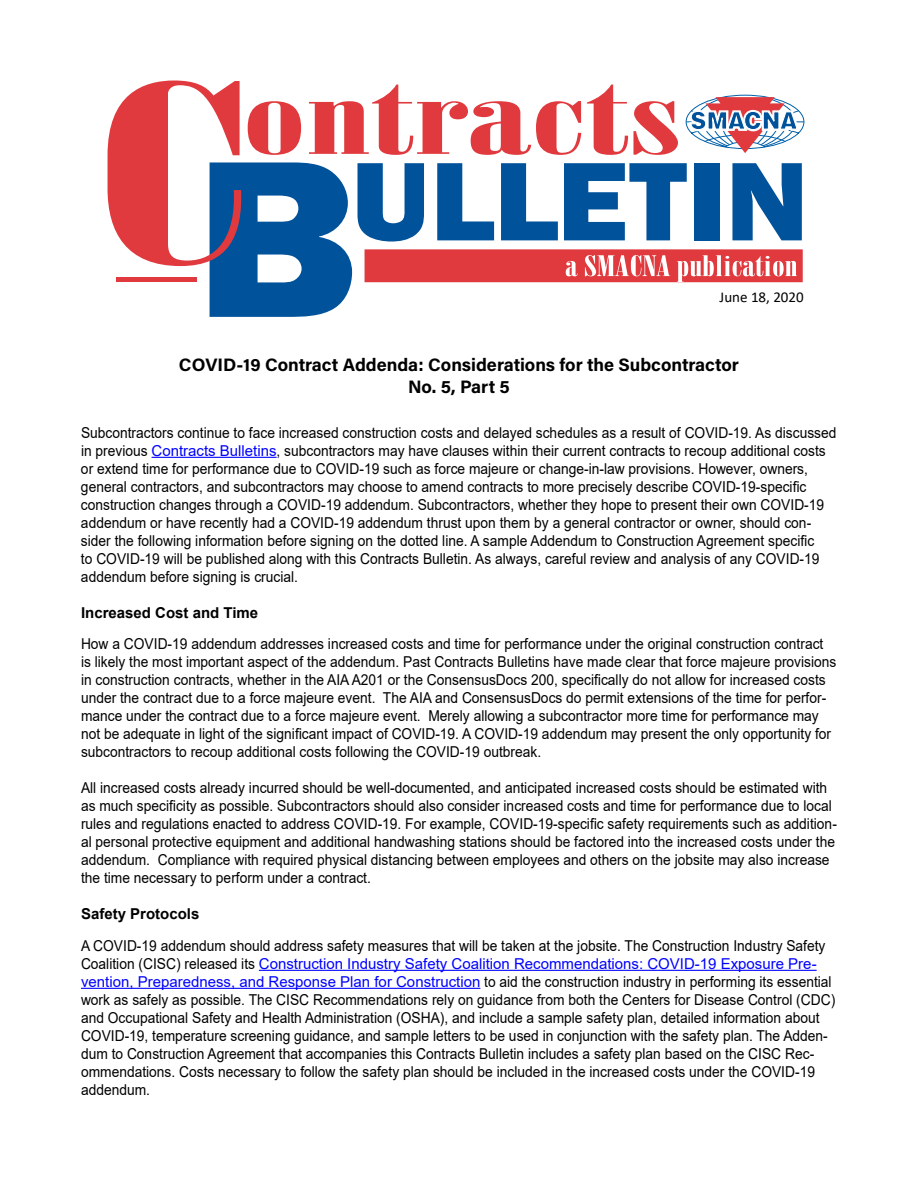
<style>
.page{position:relative;width:918px;height:1188px;background:#fff}
.page>*{position:absolute;margin:0;border:0;box-sizing:border-box;transform-origin:0 0}
.t1{font:700 18px/21.6px "Acumin Pro";color:#000;text-align:center}
.t2{font:15px/18px "Arial";color:#000;scale:.92 1}
.t3{font:700 15px "Arial";color:#000}
.t4{font:15px "Calibri";color:#000}
.s1{color:#00f}
</style>
<div class="page">
<hr style="left:152px;top:457px;width:125px;height:1px;background:#00f">
<hr style="left:259px;top:970px;width:558px;height:1px;background:#00f">
<hr style="left:81px;top:988px;width:399px;height:1px;background:#00f">
<svg style="left:108px;top:81px;width:696px;height:236px"></svg>
<p class="t4" style="left:720px;top:287px;width:86px">June 18, 2020</p>
<h4 class="t1" style="left:179px;top:353px;width:562px">COVID-19 Contract Addenda: Considerations for the Subcontractor<br>No. 5, Part 5</h4>
<p class="t2" style="left:81px;top:423px;width:823px">Subcontractors continue to face increased construction costs and delayed schedules as a result of COVID-19. As discussed in previous <span class="s1">Contracts Bulletins</span>, subcontractors may have clauses within their current contracts to recoup additional costs or extend time for performance due to COVID-19 such as force majeure or change-in-law provisions. However, owners,</p>
<p class="t2" style="left:81px;top:477px;width:790px">general contractors, and subcontractors may choose to amend contracts to more precisely describe COVID-19-specific</p>
<p class="t2" style="left:81px;top:495px;width:809px">construction changes through a COVID-19 addendum. Subcontractors, whether they hope to present their own COVID-19 addendum or have recently had a COVID-19 addendum thrust upon them by a general contractor or owner, should con-</p>
<p class="t2" style="left:81px;top:531px;width:799px">sider the following information before signing on the dotted line. A sample Addendum to Construction Agreement specific</p>
<p class="t2" style="left:81px;top:549px;width:804px">to COVID-19 will be published along with this Contracts Bulletin. As always, careful review and analysis of any COVID-19 addendum before signing is crucial.</p>
<h5 class="t3" style="left:81px;top:602px;width:179px">Increased Cost and Time</h5>
<p class="t2" style="left:81px;top:635px;width:823px">How a COVID-19 addendum addresses increased costs and time for performance under the original construction contract is likely the most important aspect of the addendum. Past Contracts Bulletins have made clear that force majeure provisions</p>
<p class="t2" style="left:81px;top:671px;width:811px">in construction contracts, whether in the AIA A201 or the ConsensusDocs 200, specifically do not allow for increased costs</p>
<p class="t2" style="left:81px;top:689px;width:812px">under the contract due to a force majeure event. The AIA and ConsensusDocs do permit extensions of the time for perfor&shy;mance under the contract due to a force majeure event. Merely allowing a subcontractor more time for performance may</p>
<p class="t2" style="left:81px;top:725px;width:817px">not be adequate in light of the significant impact of COVID-19. A COVID-19 addendum may present the only opportunity for</p>
<p class="t2" style="left:81px;top:743px;width:502px">subcontractors to recoup additional costs following the COVID-19 outbreak.</p>
<p class="t2" style="left:81px;top:779px;width:813px">All increased costs already incurred should be well-documented, and anticipated increased costs should be estimated with</p>
<p class="t2" style="left:81px;top:797px;width:823px">as much specificity as possible. Subcontractors should also consider increased costs and time for performance due to local rules and regulations enacted to address COVID-19. For example, COVID-19-specific safety requirements such as addition&shy;al personal protective equipment and additional handwashing stations should be factored into the increased costs under the addendum. Compliance with required physical distancing between employees and others on the jobsite may also increase the time necessary to perform under a contract.</p>
<h5 class="t3" style="left:81px;top:903px;width:120px">Safety Protocols</h5>
<p class="t2" style="left:81px;top:936px;width:822px">A COVID-19 addendum should address safety measures that will be taken at the jobsite. The Construction Industry Safety Coalition (CISC) released its <span class="s1">Construction Industry Safety Coalition Recommendations: COVID-19 Exposure Pre&shy;vention, Preparedness, and Response Plan for Construction</span> to aid the construction industry in performing its essential work as safely as possible. The CISC Recommendations rely on guidance from both the Centers for Disease Control (CDC) and Occupational Safety and Health Administration (OSHA), and include a sample safety plan, detailed information about COVID-19, temperature screening guidance, and sample letters to be used in conjunction with the safety plan. The Adden&shy;dum to Construction Agreement that accompanies this Contracts Bulletin includes a safety plan based on the CISC Rec&shy;ommendations. Costs necessary to follow the safety plan should be included in the increased costs under the COVID-19 addendum.</p>
</div>
